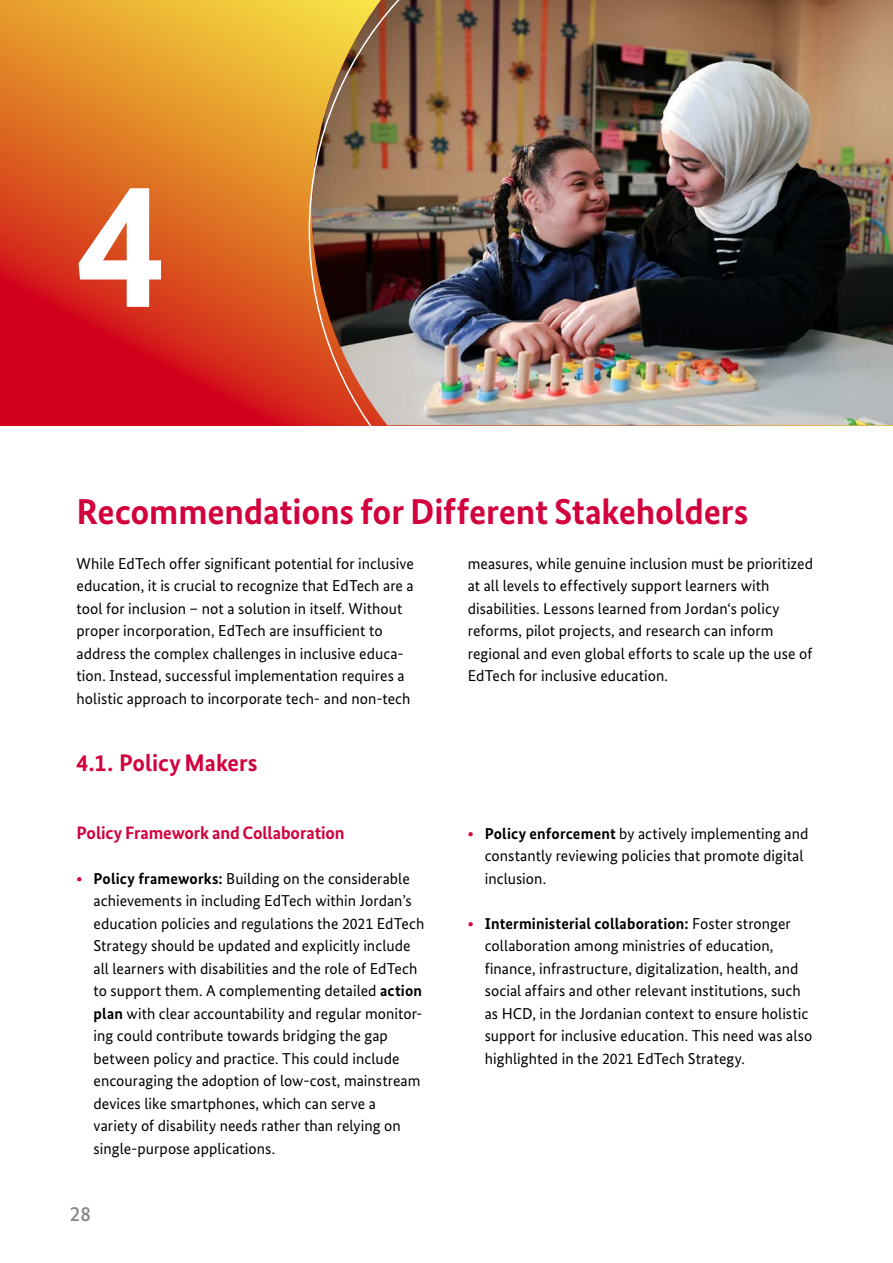
<style>
.page{position:relative;width:893px;height:1263px;background:#fff}
.page>*{position:absolute;margin:0;border:0;box-sizing:border-box;transform-origin:0 0}
.Head_Head_0_Grafik{font:700 182.55px "Bundes Sans";color:#fff}
.Head_Head_1{font:700 36px "Bundes Sans";letter-spacing:-.005em;color:#d2003c}
.Head_Head_2{font:700 24px "Bundes Sans";color:#d2003c}
.t1{font:500 21px "Bundes Sans";color:#87888a}
.Zwischenheadline_12{font:700 18px "Bundes Sans";letter-spacing:-.005em;color:#d2003c}
.Fließtext_10_5pt_Abstand{font:15.75px/22.5px "Bundes Sans";letter-spacing:.005em;color:#000}
.s1{font-weight:700;font-size:15px;color:#d2003c}
.s2{font-weight:700}
</style>
<div class="page">
<svg style="left:0;top:0;width:309px;height:425px;background:#dd6024"></svg>
<img style="left:309px;top:0;width:584px;height:425px">
<p class="Head_Head_0_Grafik" style="left:77px;top:138px;width:93px">4</p>
<p class="Head_Head_1" style="left:77px;top:490px;width:673px">Recommendations for Different Stakeholders</p>
<p class="Fließtext_10_5pt_Abstand" style="left:77px;top:552px;width:339px">While EdTech offer significant potential for inclusive education, it is crucial to recognize that EdTech are a tool for inclusion – not a solution in itself. Without proper incorporation, EdTech are insufficient to address the complex challenges in inclusive educa&shy;tion. Instead, successful implementation requires a holistic approach to incorporate tech- and non-tech</p>
<p class="Fließtext_10_5pt_Abstand" style="left:468px;top:552px;width:347px">measures, while genuine inclusion must be prioritized at all levels to effectively support learners with disabilities. Lessons learned from Jordan‘s policy reforms, pilot projects, and research can inform regional and even global efforts to scale up the use of EdTech for inclusive education.</p>
<p class="Head_Head_2" style="left:77px;top:749px;width:182px">4.1. Policy Makers</p>
<p class="Zwischenheadline_12" style="left:77px;top:822px;width:270px">Policy Framework and Collaboration</p>
<p class="Fließtext_10_5pt_Abstand" style="left:94px;top:867px;width:332px;text-indent:-17px"><span class="s1">•</span> <span class="s2">Policy frameworks:</span> Building on the considerable achievements in including EdTech within Jordan’s education policies and regulations the 2021 EdTech Strategy should be updated and explicitly include all learners with disabilities and the role of EdTech to support them. A complementing detailed <span class="s2">action plan</span> with clear accountability and regular monitor&shy;ing could contribute towards bridging the gap between policy and practice. This could include encouraging the adoption of low-cost, mainstream devices like smartphones, which can serve a<br>variety of disability needs rather than relying on single-purpose applications.</p>
<h3 class="t1" style="left:70px;top:1202px;width:22px">28</h3>
<p class="Fließtext_10_5pt_Abstand" style="left:485px;top:822px;width:325px;text-indent:-17px"><span class="s1">•</span> <span class="s2">Policy enforcement</span> by actively implementing and constantly reviewing policies that promote digital inclusion.</p>
<p class="Fließtext_10_5pt_Abstand" style="left:485px;top:912px;width:329px;text-indent:-17px"><span class="s1">•</span> <span class="s2">Interministerial collaboration:</span> Foster stronger collaboration among ministries of education, finance, infrastructure, digitalization, health, and social affairs and other relevant institutions, such as HCD, in the Jordanian context to ensure holistic support for inclusive education. This need was also highlighted in the 2021 EdTech Strategy.</p>
</div>
